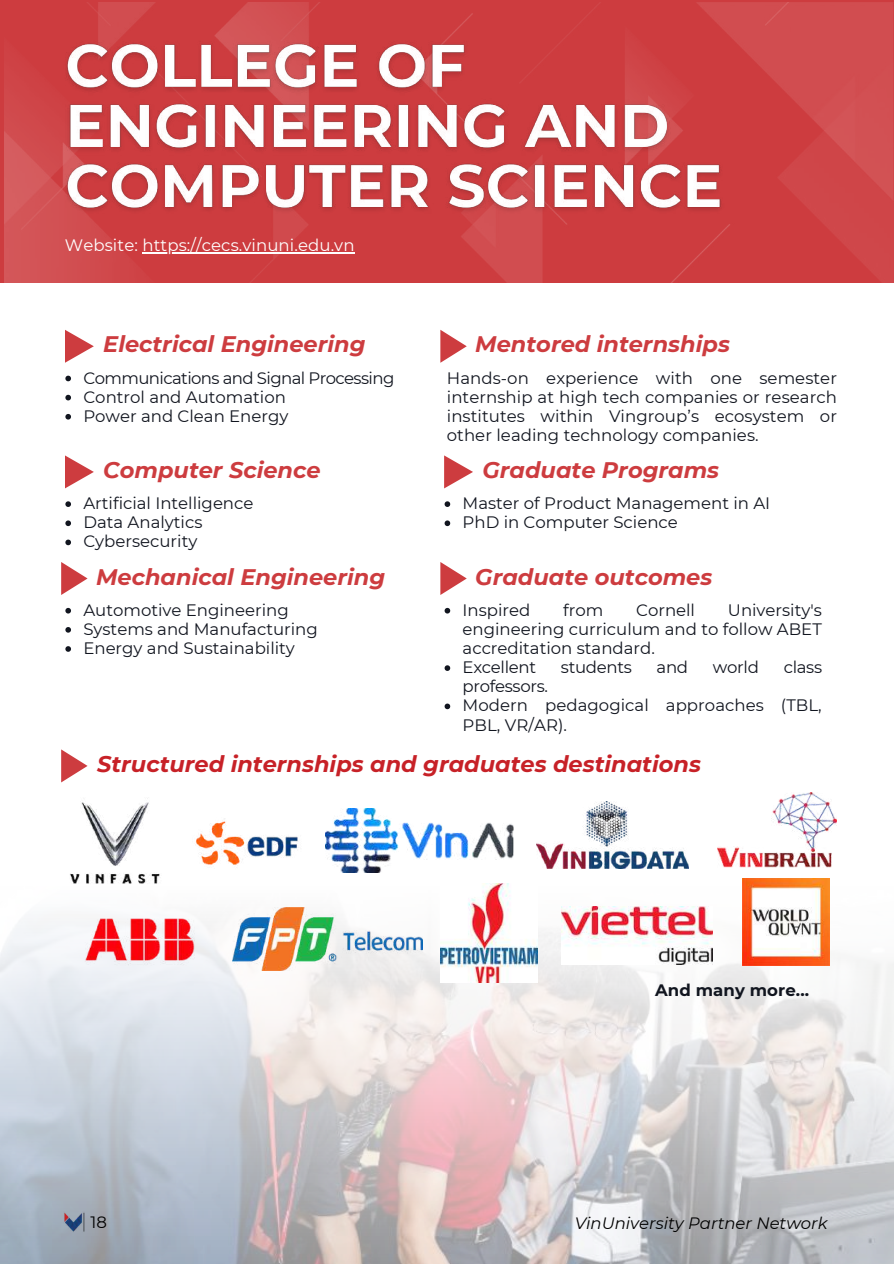
<style>
.page{position:relative;width:894px;height:1264px;background:#fff}
.page>*{position:absolute;margin:0;border:0;box-sizing:border-box;transform-origin:0 0}
.t1{font:italic 700 22.5px "Montserrat";color:#cd3c3f}
.t2{font:italic 700 22.5px "Montserrat";color:#c72127}
.t3{font:16.5px/19.2px "Montserrat";color:#11151f}
.t4{font:16.5px "Montserrat";letter-spacing:.005em;color:#fff}
.t5{font:italic 16.5px "Montserrat";color:#000}
.t6{font:700 16.5px "Montserrat";letter-spacing:.005em;color:#11151f}
.t7{font:16.5px "Montserrat";letter-spacing:-.02em;color:#11151f}
.t8{font:16.5px "Montserrat";color:#000}
</style>
<div class="page">
<svg style="left:0;top:882px;width:893px;height:381px"></svg>
<svg style="left:65px;top:330px;width:29px;height:33px"></svg>
<svg style="left:440px;top:330px;width:26px;height:33px"></svg>
<img style="left:4px;top:2px;width:889px;height:280px">
<svg style="left:61px;top:562px;width:27px;height:33px"></svg>
<svg style="left:440px;top:562px;width:26px;height:33px"></svg>
<svg style="left:444px;top:608px;width:6px;height:5px"></svg>
<svg style="left:444px;top:665px;width:6px;height:6px"></svg>
<svg style="left:444px;top:703px;width:6px;height:6px"></svg>
<svg style="left:65px;top:455px;width:29px;height:33px"></svg>
<svg style="left:444px;top:455px;width:29px;height:33px"></svg>
<img style="left:63px;top:1211px;width:21px;height:21px">
<img style="left:717px;top:792px;width:119px;height:76px">
<img style="left:63px;top:798px;width:105px;height:91px">
<img style="left:232px;top:907px;width:190px;height:63px">
<img style="left:325px;top:808px;width:188px;height:64px">
<img style="left:79px;top:907px;width:121px;height:64px">
<img style="left:536px;top:801px;width:152px;height:67px">
<img style="left:561px;top:906px;width:151px;height:58px">
<img style="left:440px;top:883px;width:97px;height:99px">
<svg style="left:61px;top:749px;width:27px;height:33px"></svg>
<img style="left:180px;top:818px;width:132px;height:90px">
<img style="left:742px;top:878px;width:87px;height:87px">
<svg style="left:65px;top:375px;width:6px;height:6px"></svg>
<svg style="left:65px;top:395px;width:6px;height:5px"></svg>
<svg style="left:65px;top:414px;width:6px;height:5px"></svg>
<svg style="left:65px;top:608px;width:6px;height:5px"></svg>
<svg style="left:65px;top:627px;width:6px;height:5px"></svg>
<svg style="left:65px;top:646px;width:6px;height:5px"></svg>
<svg style="left:65px;top:501px;width:6px;height:6px"></svg>
<svg style="left:65px;top:520px;width:6px;height:6px"></svg>
<svg style="left:65px;top:539px;width:6px;height:6px"></svg>
<svg style="left:444px;top:501px;width:6px;height:6px"></svg>
<svg style="left:444px;top:520px;width:6px;height:6px"></svg>
<img style="left:59px;top:29px;width:669px;height:193px">
<hr style="left:142px;top:252px;width:212px;height:1px;background:#fff">
<p class="t4" style="left:65px;top:235px;width:291px">Website: https://cecs.vinuni.edu.vn</p>
<h1 class="t1" style="left:103px;top:331px;width:263px">Electrical Engineering</h1>
<p class="t3" style="left:83px;top:368px;width:312px">Communications and Signal Processing<br>Control and Automation<br>Power and Clean Energy</p>
<h1 class="t1" style="left:103px;top:456px;width:219px">Computer Science</h1>
<p class="t3" style="left:83px;top:493px;width:171px">Artificial Intelligence<br>Data Analytics<br>Cybersecurity</p>
<h1 class="t1" style="left:96px;top:563px;width:290px">Mechanical Engineering</h1>
<p class="t3" style="left:83px;top:600px;width:236px">Automotive Engineering<br>Systems and Manufacturing<br>Energy and Sustainability</p>
<h1 class="t1" style="left:475px;top:331px;width:256px">Mentored internships</h1>
<p class="t3" style="left:446px;top:368px;width:391px;text-align:justify">Hands-on experience with one semester internship at high tech companies or research institutes within Vingroup’s ecosystem or other leading technology companies.</p>
<h1 class="t1" style="left:482px;top:456px;width:238px">Graduate Programs</h1>
<p class="t3" style="left:462px;top:493px;width:309px">Master of Product Management in AI<br>PhD in Computer Science</p>
<h1 class="t1" style="left:475px;top:563px;width:238px">Graduate outcomes</h1>
<p class="t3" style="left:462px;top:600px;width:69px">Inspired</p>
<p class="t3" style="left:563px;top:600px;width:42px">from</p>
<p class="t3" style="left:636px;top:600px;width:60px">Cornell</p>
<p class="t3" style="left:462px;top:600px;width:360px;text-indent:265px">University's engineering curriculum and to follow ABET accreditation standard.<br>Excellent</p>
<p class="t7" style="left:560px;top:657px;width:72px">students</p>
<p class="t3" style="left:656px;top:657px;width:33px">and</p>
<p class="t3" style="left:712px;top:657px;width:47px">world</p>
<p class="t3" style="left:783px;top:657px;width:40px">class</p>
<p class="t3" style="left:462px;top:676px;width:360px">professors.<br>Modern pedagogical approaches (TBL,<br>PBL, VR/AR).</p>
<h1 class="t2" style="left:97px;top:750px;width:605px">Structured internships and graduates destinations</h1>
<p class="t8" style="left:90px;top:1211px;width:18px">18</p>
<p class="t6" style="left:655px;top:979px;width:155px">And many more...</p>
<p class="t5" style="left:574px;top:1212px;width:254px">VinUniversity Partner Network</p>
</div>
